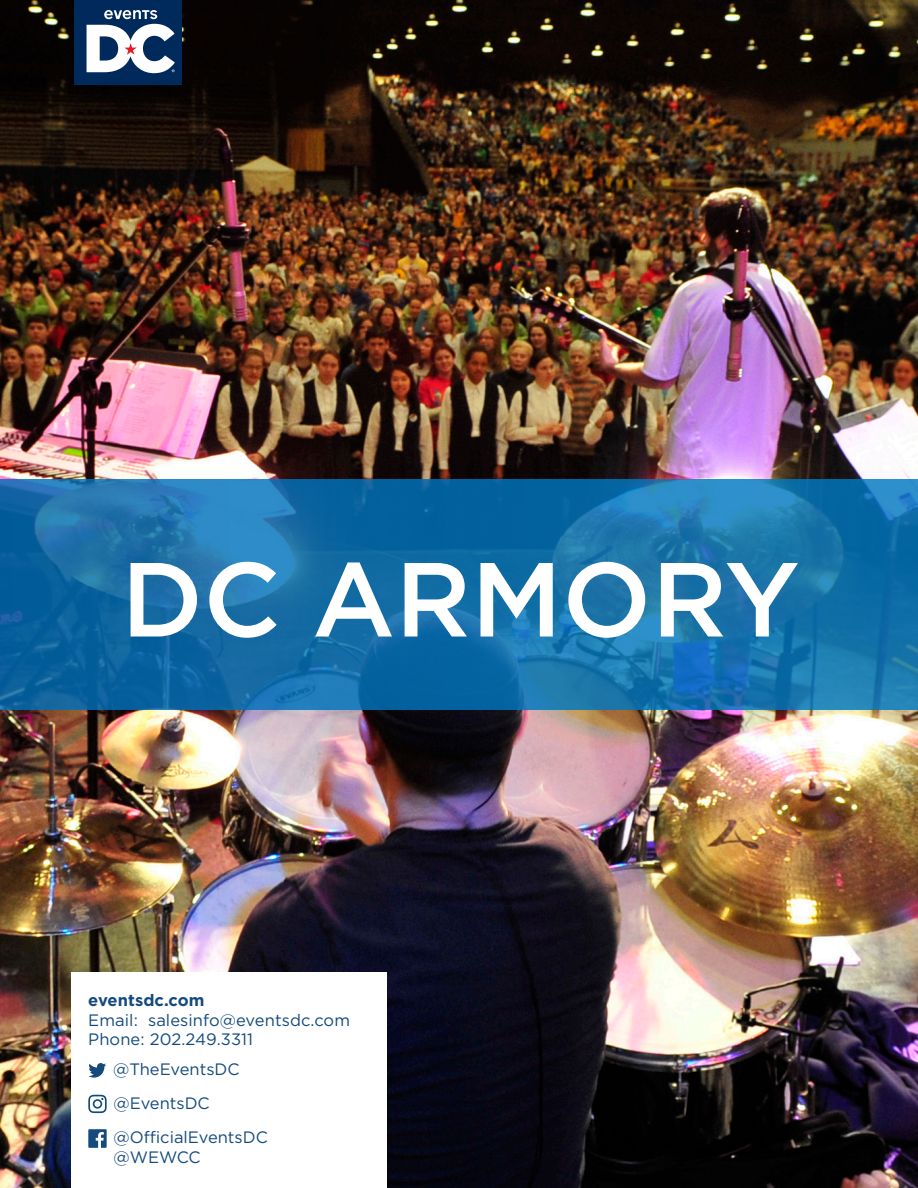
<style>
.page{position:relative;width:918px;height:1188px;background:#fff}
.page>*{position:absolute;margin:0;border:0;box-sizing:border-box;transform-origin:0 0}
.t1{font:500 105px "Gotham";color:#fff}
.t2{font:16.5px "Gotham";color:#144a7c}
.t3{font:700 16.5px "Gotham";letter-spacing:.005em;color:#144a7c}
</style>
<div class="page">
<img style="left:0;top:0;width:918px;height:1188px">
<svg style="left:0;top:479px;width:918px;height:231px;background:#156fa9"></svg>
<div style="left:71px;top:972px;width:316px;height:216px;background:#fff"></div>
<div style="left:74px;top:0;width:108px;height:85px;background:#00295c"></div>
<svg style="left:87px;top:10px;width:88px;height:63px"></svg>
<svg style="left:88px;top:1129px;width:19px;height:19px"></svg>
<svg style="left:88px;top:1063px;width:18px;height:15px"></svg>
<svg style="left:88px;top:1095px;width:19px;height:18px"></svg>
<p class="t1" style="left:121px;top:531px;width:680px">DC ARMORY</p>
<p class="t3" style="left:88px;top:990px;width:118px">eventsdc.com</p>
<p class="t2" style="left:88px;top:1010px;width:263px">Email: salesinfo@eventsdc.com</p>
<p class="t2" style="left:88px;top:1029px;width:166px">Phone: 202.249.3311</p>
<p class="t2" style="left:113px;top:1059px;width:128px">@TheEventsDC</p>
<p class="t2" style="left:114px;top:1092px;width:98px">@EventsDC</p>
<p class="t2" style="left:114px;top:1126px;width:156px">@OfficialEventsDC</p>
<p class="t2" style="left:114px;top:1146px;width:89px">@WEWCC</p>
</div>
